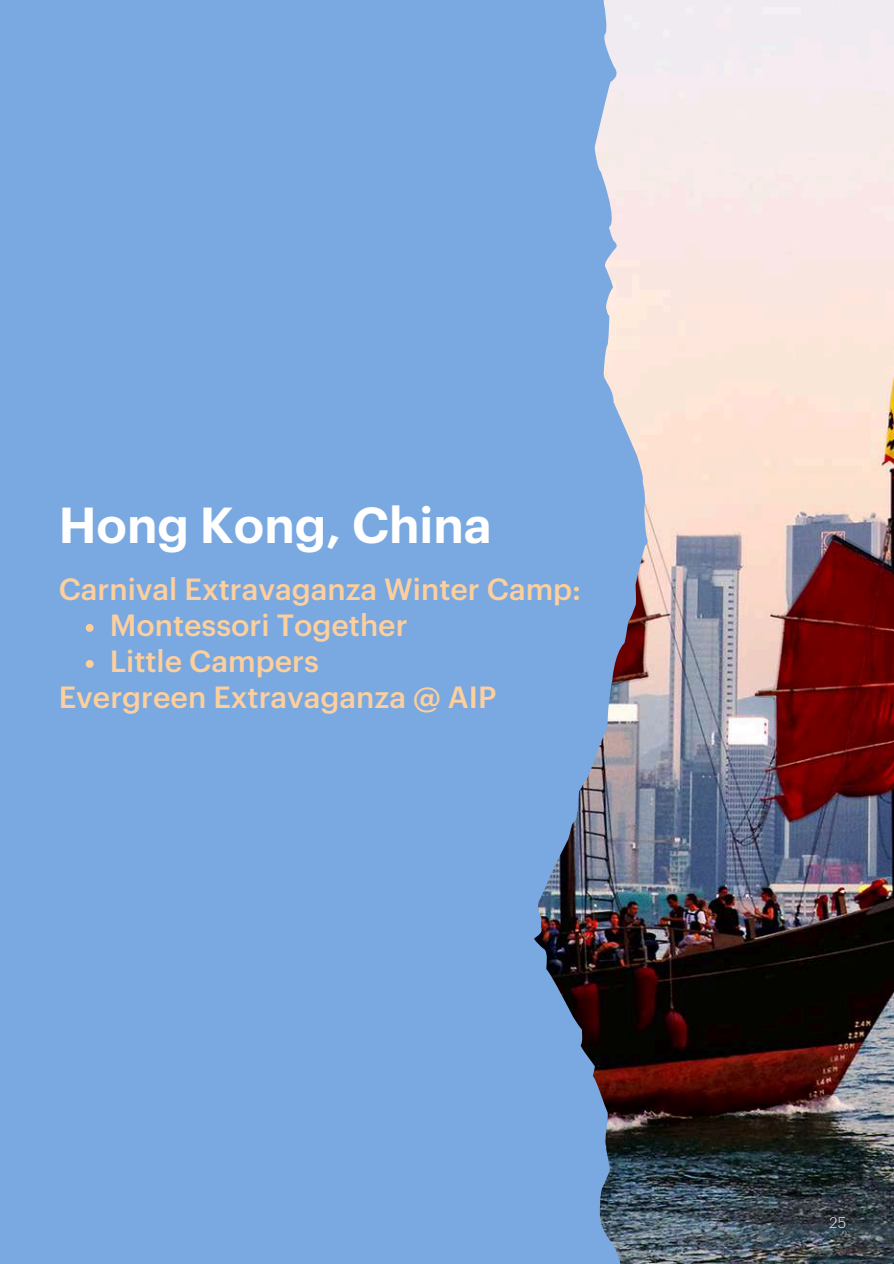
<style>
.page{position:relative;width:894px;height:1264px;background:#fff}
.page>*{position:absolute;margin:0;border:0;box-sizing:border-box;transform-origin:0 0}
.t1{font:600 49.5px "Graphik";color:#fff}
.t2{font:500 30px "Graphik";color:#fdcf9d}
.t3{font:300 15px "Graphik";color:#f3f3f6}
</style>
<div class="page">
<div style="left:0;top:0;width:893px;height:1263px;background:#7aa9e1"></div>
<img style="left:534px;top:0;width:359px;height:1263px">
<svg style="left:86px;top:624px;width:8px;height:8px"></svg>
<svg style="left:86px;top:660px;width:8px;height:8px"></svg>
<h1 class="t1" style="left:59px;top:502px;width:434px">Hong Kong, China</h1>
<p class="t2" style="left:59px;top:576px;width:524px">Carnival Extravaganza Winter Camp:</p>
<p class="t2" style="left:110px;top:612px;width:299px">Montessori Together</p>
<p class="t2" style="left:110px;top:648px;width:210px">Little Campers</p>
<p class="t2" style="left:59px;top:684px;width:439px">Evergreen Extravaganza @ AIP</p>
<p class="t3" style="left:829px;top:1215px;width:18px">25</p>
</div>
